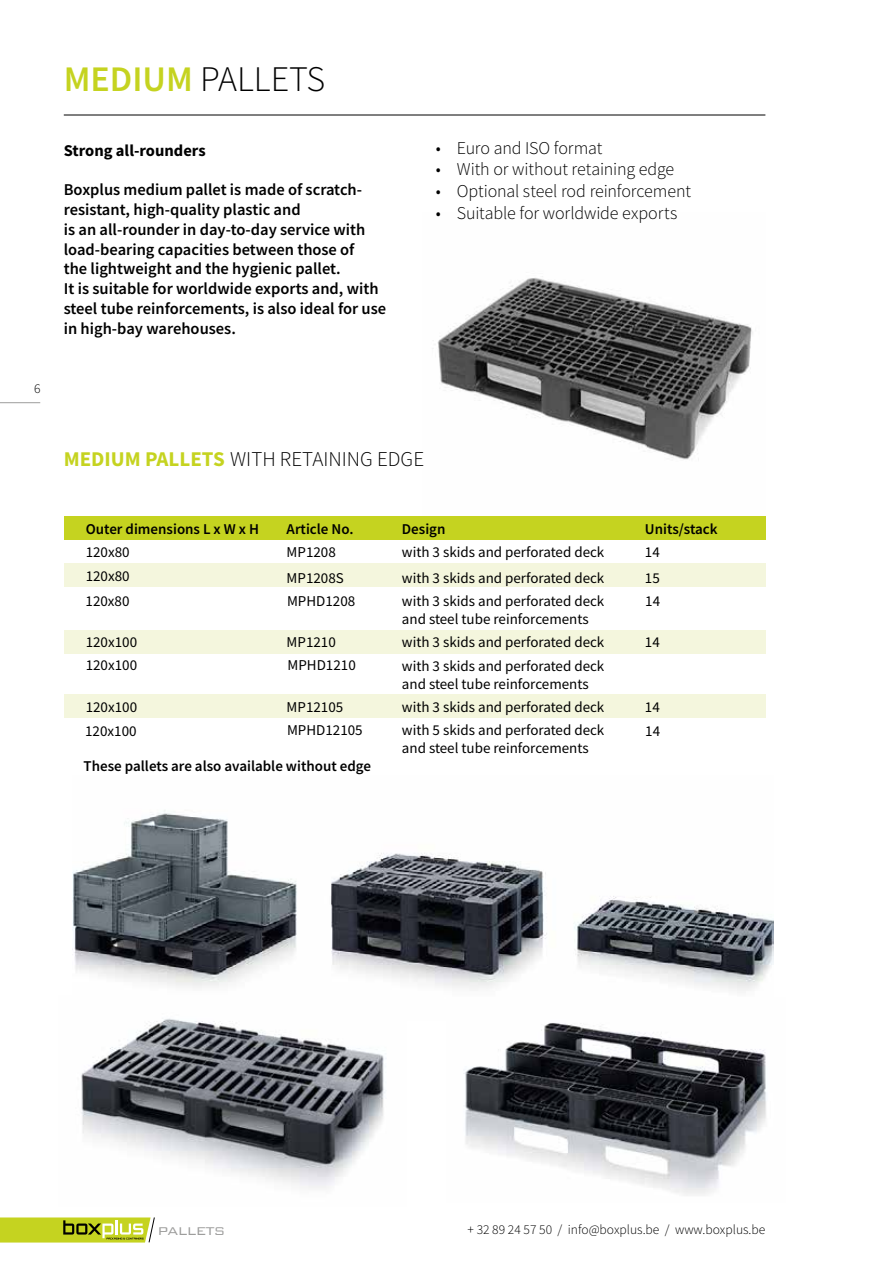
<style>
.page{position:relative;width:893px;height:1263px;background:#fff}
.page>*{position:absolute;margin:0;border:0;box-sizing:border-box;transform-origin:0 0}
.t1{font:300 36px "Source Sans Pro";color:#000}
.t2{font:300 21px "Source Sans Pro";color:#000}
.t3{font:300 18px "Source Sans Pro";letter-spacing:-.01em;color:#000}
.t4{font:600 16.5px/19.8px "Source Sans Pro";color:#000}
.t5{font:700 16.5px "Source Sans Pro";color:#000}
.t6{font:15px/18px "Source Sans Pro";color:#000}
.t7{font:600 15px "Source Sans Pro";color:#000}
.t8{font:300 15px "Bank Gothic";letter-spacing:-.05em;color:#9d9d9c}
.t9{font:300 13.5px "Source Sans Pro";color:#000}
.s1{font-weight:600;color:#c5d320}
.s2{font-weight:700;color:#c5d320}
</style>
<div class="page">
<hr style="left:0;top:402px;width:40px;height:1px;background:#9d9d9c">
<svg style="left:0;top:1217px;width:155px;height:26px;background:#bfca3c"></svg>
<img style="left:437px;top:276px;width:316px;height:184px">
<div style="left:64px;top:563px;width:701px;height:24px;background:#f4f6dd"></div>
<div style="left:64px;top:516px;width:701px;height:24px;background:#c5d320"></div>
<div style="left:64px;top:630px;width:701px;height:24px;background:#f4f6dd"></div>
<div style="left:64px;top:694px;width:701px;height:24px;background:#f4f6dd"></div>
<hr style="left:64px;top:115px;width:701px;height:1px;background:#000">
<img style="left:72px;top:810px;width:702px;height:181px">
<img style="left:463px;top:1023px;width:303px;height:173px">
<img style="left:81px;top:1018px;width:304px;height:170px">
<p class="t9" style="left:34px;top:380px;width:8px">6</p>
<h1 class="t1" style="left:64px;top:57px;width:263px"><span class="s1">MEDIUM</span> PALLETS</h1>
<p class="t5" style="left:64px;top:139px;width:143px">Strong all-rounders</p>
<p class="t4" style="left:64px;top:180px;width:324px">Boxplus medium pallet is made of scratch&shy;resistant, high-quality plastic and<br>is an all-rounder in day-to-day service with load-bearing capacities between those of<br>the lightweight and the hygienic pallet.<br>It is suitable for worldwide exports and, with steel tube reinforcements, is also ideal for use in high-bay warehouses.</p>
<p class="t3" style="left:436px;top:137px;width:168px">• Euro and ISO format</p>
<p class="t3" style="left:436px;top:158px;width:240px">• With or without retaining edge</p>
<p class="t3" style="left:436px;top:180px;width:257px">• Optional steel rod reinforcement</p>
<p class="t3" style="left:436px;top:202px;width:243px">• Suitable for worldwide exports</p>
<h2 class="t2" style="left:64px;top:446px;width:362px"><span class="s2">MEDIUM PALLETS</span> WITH RETAINING EDGE</h2>
<p class="t7" style="left:86px;top:519px;width:175px">Outer dimensions L x W x H</p>
<p class="t7" style="left:287px;top:519px;width:68px">Article No.</p>
<p class="t7" style="left:402px;top:519px;width:45px">Design</p>
<p class="t7" style="left:645px;top:519px;width:74px">Units/stack</p>
<p class="t6" style="left:86px;top:543px;width:45px">120x80</p>
<p class="t6" style="left:287px;top:543px;width:51px">MP1208</p>
<p class="t6" style="left:402px;top:543px;width:204px">with 3 skids and perforated deck</p>
<p class="t6" style="left:645px;top:543px;width:16px">14</p>
<p class="t6" style="left:86px;top:567px;width:45px">120x80</p>
<p class="t6" style="left:287px;top:569px;width:59px">MP1208S</p>
<p class="t6" style="left:402px;top:569px;width:204px">with 3 skids and perforated deck</p>
<p class="t6" style="left:645px;top:569px;width:16px">15</p>
<p class="t6" style="left:402px;top:592px;width:204px">with 3 skids and perforated deck and steel tube reinforcements</p>
<p class="t6" style="left:86px;top:633px;width:53px">120x100</p>
<p class="t6" style="left:287px;top:633px;width:51px">MP1210</p>
<p class="t6" style="left:402px;top:633px;width:204px">with 3 skids and perforated deck</p>
<p class="t6" style="left:645px;top:633px;width:16px">14</p>
<p class="t6" style="left:402px;top:656px;width:204px">with 3 skids and perforated deck and steel tube reinforcements</p>
<p class="t6" style="left:86px;top:698px;width:53px">120x100</p>
<p class="t6" style="left:287px;top:698px;width:58px">MP12105</p>
<p class="t6" style="left:402px;top:698px;width:204px">with 3 skids and perforated deck</p>
<p class="t6" style="left:645px;top:698px;width:16px">14</p>
<p class="t6" style="left:402px;top:721px;width:204px">with 5 skids and perforated deck and steel tube reinforcements</p>
<p class="t6" style="left:86px;top:592px;width:45px">120x80</p>
<p class="t6" style="left:287px;top:592px;width:70px">MPHD1208</p>
<p class="t6" style="left:645px;top:592px;width:16px">14</p>
<p class="t6" style="left:288px;top:656px;width:70px">MPHD1210</p>
<p class="t6" style="left:86px;top:656px;width:53px">120x100</p>
<p class="t6" style="left:287px;top:721px;width:77px">MPHD12105</p>
<p class="t6" style="left:85px;top:721px;width:53px">120x100</p>
<p class="t6" style="left:645px;top:721px;width:16px">14</p>
<p class="t7" style="left:84px;top:756px;width:289px">These pallets are also available without edge</p>
<p class="t8" style="left:157px;top:1219px;width:70px">PALLETS</p>
<p class="t9" style="left:467px;top:1221px;width:299px">+ 32 89 24 57 50 / info@boxplus.be / www.boxplus.be</p>
</div>
